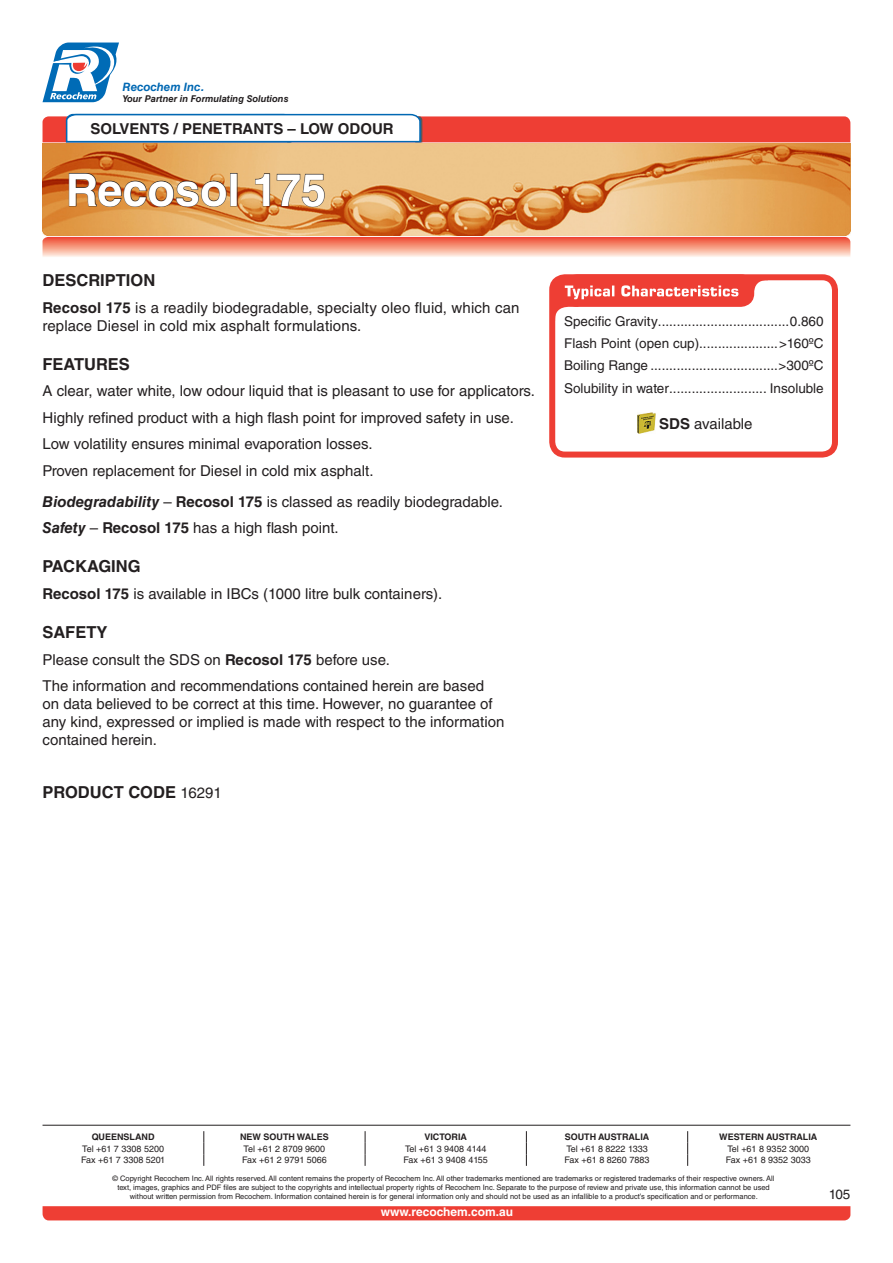
<style>
.page{position:relative;width:893px;height:1263px;background:#fff}
.page>*{position:absolute;margin:0;border:0;box-sizing:border-box;transform-origin:0 0}
.Product_name{font:700 45px "Helvetica LT Std";color:#fff}
.Heading{font:700 16.5px "Helvetica LT Std";color:#231f20}
.Body_Text{font:700 16.5px "Helvetica LT Std";color:#231f20}
.Body_Text-2{font:15px/18px "Helvetica LT Std";color:#231f20}
.Bullet{font:15px "Helvetica LT Std";color:#231f20}
.Paragraph_Style_4{font:15px/18px "Helvetica LT Std";letter-spacing:.01em;color:#231f20}
.Product_category{font:700 15px "Helvetica LT Std";color:#231f20}
.Typical_Characterist{font:13.5px "Helvetica LT Std";color:#231f20}
.t1{font:700 12px "Helvetica LT Std";color:#fff}
.t2{font:italic 700 11.55px "Helvetica LT Std";color:#0168b3}
.t3{font:italic 700 9.3px "Helvetica LT Std";color:#231f20}
.t4{font:9px "Helvetica LT Std";color:#231f20}
.t5{font:700 9px "Helvetica LT Std";color:#231f20}
.t6{font:7.5px/9px "Helvetica LT Std";color:#231f20;text-align:center}
.s1{font-weight:700}
.s2{font-weight:700;font-style:italic}
.s3{font-weight:400;font-size:15px}
</style>
<div class="page">
<svg style="left:43px;top:43px;width:76px;height:59px"></svg>
<svg style="left:204px;top:1131px;width:1px;height:35px"></svg>
<svg style="left:365px;top:1131px;width:1px;height:35px"></svg>
<svg style="left:526px;top:1131px;width:1px;height:35px"></svg>
<svg style="left:687px;top:1131px;width:1px;height:35px"></svg>
<svg style="left:43px;top:237px;width:807px;height:20px;background:#f69b87"></svg>
<hr style="left:43px;top:1125px;width:807px;height:1px;background:#231f20">
<svg style="left:43px;top:1206px;width:808px;height:14px;background:#ee4037"></svg>
<svg style="left:43px;top:113px;width:807px;height:31px"></svg>
<img style="left:43px;top:144px;width:807px;height:92px">
<svg style="left:69px;top:173px;width:165px;height:34px;background:#bd7738"></svg>
<div style="left:230px;top:173px;width:7px;height:33px;border:1px solid #231f20"></div>
<svg style="left:249px;top:173px;width:115px;height:34px;background:#d5a76f"></svg>
<div style="left:549px;top:274px;width:289px;height:184px;border:6px solid #ee3e34;border-radius:13px"></div>
<div style="left:564px;top:274px;width:190px;height:33px;border:6px solid #ee3e34;border-radius:10px"></div>
<svg style="left:552px;top:277px;width:216px;height:44px"></svg>
<img style="left:638px;top:412px;width:17px;height:21px">
<h3 class="t2" style="left:123px;top:80px;width:83px">Recochem Inc.</h3>
<p class="t3" style="left:123px;top:93px;width:167px">Your Partner in Formulating Solutions</p>
<p class="Product_category" style="left:90px;top:119px;width:305px">SOLVENTS / PENETRANTS – LOW ODOUR</p>
<p class="Product_name" style="left:66px;top:162px;width:262px">Recosol 175</p>
<h3 class="Product_category" style="left:98px;top:119px;width:162px">PRODUCT CATEGORY</h3>
<h1 class="Product_name" style="left:66px;top:162px;width:300px">Product name</h1>
<p class="Heading" style="left:43px;top:270px;width:114px">DESCRIPTION</p>
<p class="Paragraph_Style_4" style="left:43px;top:298px;width:478px"><span class="s1">Recosol 175</span> is a readily biodegradable, specialty oleo fluid, which can replace Diesel in cold mix asphalt formulations.</p>
<p class="Heading" style="left:43px;top:354px;width:89px">FEATURES</p>
<p class="Bullet" style="left:43px;top:382px;width:494px">A clear, water white, low odour liquid that is pleasant to use for applicators.</p>
<p class="Bullet" style="left:43px;top:409px;width:473px">Highly refined product with a high flash point for improved safety in use.</p>
<p class="Bullet" style="left:43px;top:435px;width:331px">Low volatility ensures minimal evaporation losses.</p>
<p class="Bullet" style="left:43px;top:462px;width:332px">Proven replacement for Diesel in cold mix asphalt.</p>
<p class="Body_Text-2" style="left:43px;top:492px;width:462px"><span class="s2">Biodegradability</span> – <span class="s1">Recosol 175</span> is classed as readily biodegradable.</p>
<p class="Body_Text-2" style="left:43px;top:519px;width:298px"><span class="s2">Safety</span> – <span class="s1">Recosol 175</span> has a high flash point.</p>
<p class="Heading" style="left:43px;top:557px;width:100px">PACKAGING</p>
<p class="Body_Text-2" style="left:43px;top:585px;width:401px"><span class="s1">Recosol 175</span> is available in IBCs (1000 litre bulk containers).</p>
<p class="Heading" style="left:43px;top:622px;width:66px">SAFETY</p>
<p class="Body_Text-2" style="left:43px;top:650px;width:349px">Please consult the SDS on <span class="s1">Recosol 175</span> before use.</p>
<p class="Body_Text-2" style="left:43px;top:677px;width:463px">The information and recommendations contained herein are based on data believed to be correct at this time. However, no guarantee of any kind, expressed or implied is made with respect to the information contained herein.</p>
<p class="Body_Text" style="left:43px;top:782px;width:181px">PRODUCT CODE <span class="s3">16291</span></p>
<p class="Typical_Characterist" style="left:564px;top:313px;width:261px">Specific Gravity...................................0.860</p>
<p class="Typical_Characterist" style="left:564px;top:335px;width:261px">Flash Point (open cup).....................&gt;160ºC</p>
<p class="Typical_Characterist" style="left:564px;top:358px;width:261px">Boiling Range ..................................&gt;300ºC</p>
<p class="Typical_Characterist" style="left:564px;top:380px;width:261px">Solubility in water.......................... Insoluble</p>
<p class="Body_Text-2" style="left:659px;top:415px;width:95px"><span class="s1">SDS</span> available</p>
<p class="t5" style="left:92px;top:1131px;width:64px">QUEENSLAND</p>
<p class="t5" style="left:240px;top:1131px;width:90px">NEW SOUTH WALES</p>
<p class="t5" style="left:424px;top:1131px;width:44px">VICTORIA</p>
<p class="t5" style="left:565px;top:1131px;width:86px">SOUTH AUSTRALIA</p>
<p class="t5" style="left:719px;top:1131px;width:100px">WESTERN AUSTRALIA</p>
<p class="t4" style="left:82px;top:1143px;width:83px">Tel +61 7 3308 5200</p>
<p class="t4" style="left:244px;top:1143px;width:83px">Tel +61 2 8709 9600</p>
<p class="t4" style="left:405px;top:1143px;width:83px">Tel +61 3 9408 4144</p>
<p class="t4" style="left:566px;top:1143px;width:83px">Tel +61 8 8222 1333</p>
<p class="t4" style="left:727px;top:1143px;width:83px">Tel +61 8 9352 3000</p>
<p class="t4" style="left:81px;top:1155px;width:86px">Fax +61 7 3308 5201</p>
<p class="t4" style="left:242px;top:1155px;width:86px">Fax +61 2 9791 5066</p>
<p class="t4" style="left:403px;top:1155px;width:86px">Fax +61 3 9408 4155</p>
<p class="t4" style="left:565px;top:1155px;width:86px">Fax +61 8 8260 7883</p>
<p class="t4" style="left:726px;top:1155px;width:86px">Fax +61 8 9352 3033</p>
<p class="t6" style="left:113px;top:1174px;width:663px">© Copyright Recochem Inc. All rights reserved. All content remains the property of Recochem Inc. All other trademarks mentioned are trademarks or registered trademarks of their respective owners. All text, images, graphics and PDF files are subject to the copyrights and intellectual property rights of Recochem Inc. Separate to the purpose of review and private use, this information cannot be used without written permission from Recochem. Information contained herein is for general information only and should not be used as an infallible to a product’s specification and or performance.</p>
<h3 class="t1" style="left:381px;top:1204px;width:134px">www.recochem.com.au</h3>
<p class="Typical_Characterist" style="left:829px;top:1186px;width:23px">105</p>
</div>
